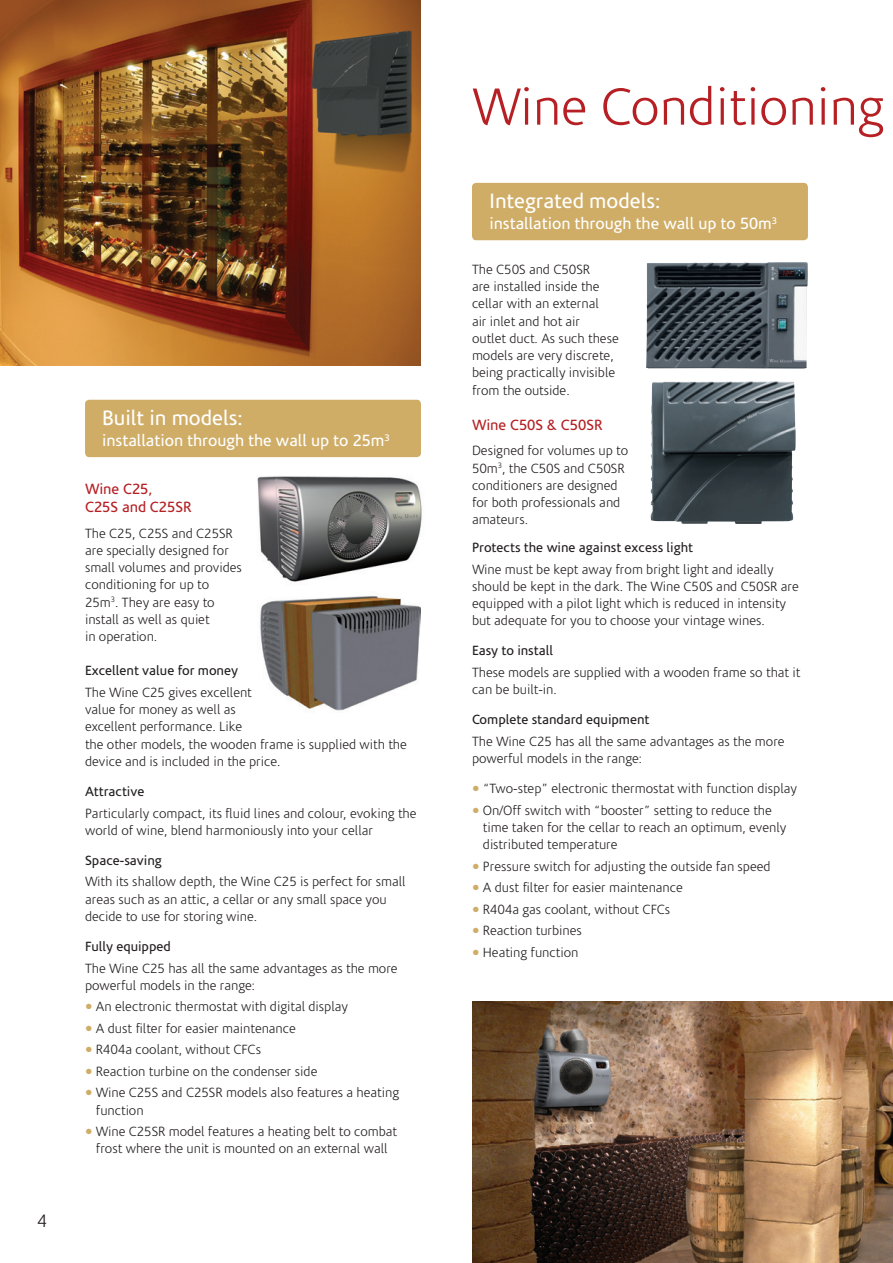
<style>
.page{position:relative;width:893px;height:1263px;background:#fff}
.page>*{position:absolute;margin:0;border:0;box-sizing:border-box;transform-origin:0 0}
.t1{font:300 52.8px "Corisande";color:#b62024}
.t2{font:21px "Corisande";color:#fff}
.t3{font:300 18px "Corisande";color:#231f20}
.t4{font:16.5px "Corisande";color:#fff}
.t5{font:15px/18px "Corisande";color:#b62024}
.t6{font:300 13.5px/17.2px "Corisande";color:#231f20}
.t7{font:13.5px "Corisande";color:#231f20}
</style>
<div class="page">
<img style="left:0;top:0;width:421px;height:366px">
<div style="left:472px;top:183px;width:336px;height:57px;background:#cfad66;border-radius:4px"></div>
<img style="left:245px;top:455px;width:177px;height:127px">
<img style="left:260px;top:596px;width:161px;height:115px">
<img style="left:646px;top:262px;width:162px;height:107px">
<img style="left:651px;top:381px;width:145px;height:143px">
<img style="left:472px;top:1001px;width:421px;height:262px">
<div style="left:85px;top:400px;width:336px;height:57px;background:#cfad66;border-radius:4px"></div>
<p class="t3" style="left:38px;top:1212px;width:11px">4</p>
<p class="t2" style="left:102px;top:406px;width:142px">Built in models:</p>
<p class="t4" style="left:102px;top:431px;width:289px">installation through the wall up to 25m<sup>3</sup></p>
<p class="t5" style="left:85px;top:480px;width:108px">Wine C25,<br>C25S and C25SR</p>
<p class="t6" style="left:85px;top:525px;width:158px">The C25, C25S and C25SR are specially designed for small volumes and provides conditioning for up to<br>25m<sup>3</sup>. They are easy to install as well as quiet<br>in operation.</p>
<p class="t7" style="left:85px;top:663px;width:154px">Excellent value for money</p>
<p class="t6" style="left:85px;top:684px;width:323px">The Wine C25 gives excellent<br>value for money as well as<br>excellent performance. Like<br>the other models, the wooden frame is supplied with the device and is included in the price.</p>
<p class="t7" style="left:85px;top:784px;width:61px">Attractive</p>
<p class="t6" style="left:85px;top:805px;width:333px">Particularly compact, its fluid lines and colour, evoking the world of wine, blend harmoniously into your cellar</p>
<p class="t7" style="left:85px;top:853px;width:78px">Space-saving</p>
<p class="t6" style="left:85px;top:874px;width:322px">With its shallow depth, the Wine C25 is perfect for small areas such as an attic, a cellar or any small space you decide to use for storing wine.</p>
<p class="t7" style="left:85px;top:939px;width:87px">Fully equipped</p>
<p class="t6" style="left:85px;top:960px;width:314px">The Wine C25 has all the same advantages as the more powerful models in the range:</p>
<p class="t6" style="left:96px;top:998px;width:254px">An electronic thermostat with digital display</p>
<p class="t6" style="left:96px;top:1020px;width:201px">A dust filter for easier maintenance</p>
<p class="t6" style="left:96px;top:1041px;width:167px">R404a coolant, without CFCs</p>
<p class="t6" style="left:96px;top:1063px;width:223px">Reaction turbine on the condenser side</p>
<p class="t6" style="left:96px;top:1084px;width:305px">Wine C25S and C25SR models also features a heating function</p>
<p class="t6" style="left:96px;top:1123px;width:303px">Wine C25SR model features a heating belt to combat frost where the unit is mounted on an external wall</p>
<p class="t1" style="left:472px;top:79px;width:414px">Wine Conditioning</p>
<p class="t2" style="left:490px;top:190px;width:172px">Integrated models:</p>
<p class="t4" style="left:490px;top:214px;width:289px">installation through the wall up to 50m<sup>3</sup></p>
<p class="t6" style="left:472px;top:261px;width:148px">The C50S and C50SR<br>are installed inside the cellar with an external<br>air inlet and hot air<br>outlet duct. As such these models are very discrete, being practically invisible from the outside.</p>
<p class="t5" style="left:472px;top:416px;width:132px">Wine C50S &amp; C50SR</p>
<p class="t6" style="left:472px;top:442px;width:158px">Designed for volumes up to<br>50m<sup>3</sup>, the C50S and C50SR conditioners are designed for both professionals and amateurs.</p>
<p class="t7" style="left:472px;top:540px;width:223px">Protects the wine against excess light</p>
<p class="t6" style="left:472px;top:561px;width:328px">Wine must be kept away from bright light and ideally should be kept in the dark. The Wine C50S and C50SR are equipped with a pilot light which is reduced in intensity but adequate for you to choose your vintage wines.</p>
<p class="t7" style="left:472px;top:643px;width:83px">Easy to install</p>
<p class="t6" style="left:472px;top:664px;width:330px">These models are supplied with a wooden frame so that it can be built-in.</p>
<p class="t7" style="left:472px;top:712px;width:179px">Complete standard equipment</p>
<p class="t6" style="left:472px;top:733px;width:314px">The Wine C25 has all the same advantages as the more powerful models in the range:</p>
<p class="t6" style="left:483px;top:780px;width:316px">“Two-step” electronic thermostat with function display</p>
<p class="t6" style="left:483px;top:802px;width:305px">On/Off switch with “booster” setting to reduce the time taken for the cellar to reach an optimum, evenly distributed temperature</p>
<p class="t6" style="left:483px;top:858px;width:289px">Pressure switch for adjusting the outside fan speed</p>
<p class="t6" style="left:483px;top:879px;width:201px">A dust filter for easier maintenance</p>
<p class="t6" style="left:483px;top:901px;width:189px">R404a gas coolant, without CFCs</p>
<p class="t6" style="left:483px;top:922px;width:100px">Reaction turbines</p>
<p class="t6" style="left:483px;top:944px;width:97px">Heating function</p>
</div>
